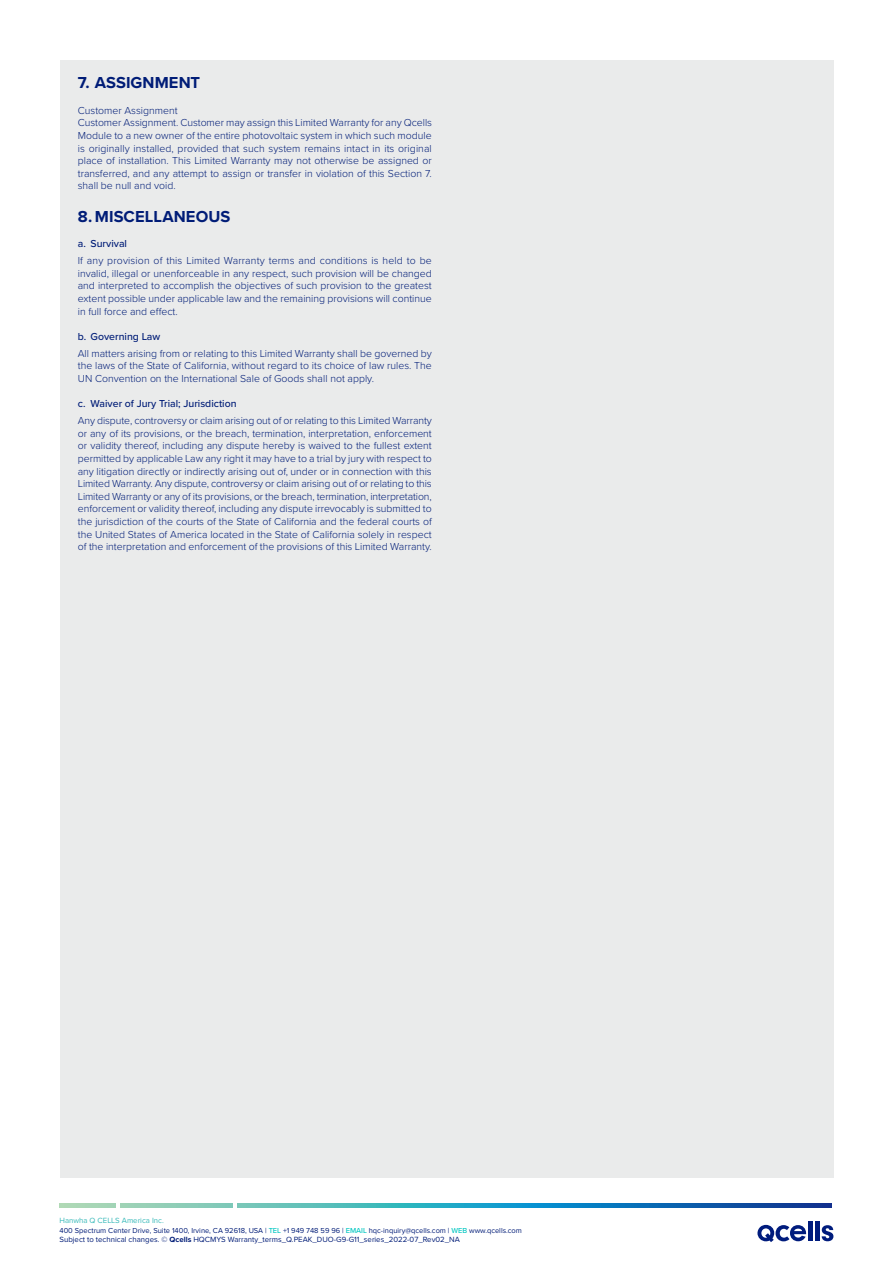
<style>
.page{position:relative;width:893px;height:1263px;background:#fff}
.page>*{position:absolute;margin:0;border:0;box-sizing:border-box;transform-origin:0 0}
.t1{font:700 16.5px "Proxima Nova";letter-spacing:.005em;color:#001c77}
.t2{font:300 10.5px/12.6px "Proxima Nova";color:#001c77;text-align:justify}
.t3{font:500 10.5px "Proxima Nova";color:#001c77}
.t4{font:7.8px "Proxima Nova";color:#001c77}
.t5{font:7.8px "Proxima Nova";color:#38b9b9}
.t6{font:7.5px "Proxima Nova";color:#001c77}
.s1{font-weight:500;color:#00c6c1}
.s2{font-weight:700}
</style>
<div class="page">
<hr style="left:60px;top:1203px;width:55px;height:4px;background:#a9d6b6">
<svg style="left:121px;top:1203px;width:111px;height:4px"></svg>
<svg style="left:238px;top:1203px;width:594px;height:4px;background:#2389b6"></svg>
<div style="left:60px;top:60px;width:773px;height:1118px;background:#eaebeb"></div>
<hr style="left:808px;top:1221px;width:4px;height:20px;background:#001c7d">
<hr style="left:815px;top:1221px;width:4px;height:20px;background:#001c7d">
<svg style="left:822px;top:1225px;width:11px;height:16px"></svg>
<svg style="left:757px;top:1225px;width:49px;height:17px"></svg>
<h1 class="t1" style="left:78px;top:76px;width:124px">7. ASSIGNMENT</h1>
<p class="t2" style="left:78px;top:105px;width:356px;text-align:left">Customer Assignment<br>Customer Assignment. Customer may assign this Limited Warranty for any Qcells Module to a new owner of the entire photovoltaic system in which such module is originally installed, provided that such system remains intact in its original place of installation. This Limited Warranty may not otherwise be assigned or transferred, and any attempt to assign or transfer in violation of this Section 7. shall be null and void.</p>
<h1 class="t1" style="left:78px;top:210px;width:154px">8. MISCELLANEOUS</h1>
<p class="t3" style="left:78px;top:239px;width:51px">a. Survival</p>
<p class="t2" style="left:78px;top:255px;width:356px">If any provision of this Limited Warranty terms and conditions is held to be invalid, illegal or unenforceable in any respect, such provision will be changed and interpreted to accomplish the objectives of such provision to the greatest extent possible under applicable law and the remaining provisions will continue in full force and effect.</p>
<p class="t3" style="left:78px;top:332px;width:84px">b. Governing Law</p>
<p class="t2" style="left:78px;top:348px;width:355px">All matters arising from or relating to this Limited Warranty shall be governed by the laws of the State of California, without regard to its choice of law rules. The UN Convention on the International Sale of Goods shall not apply.</p>
<p class="t3" style="left:78px;top:399px;width:160px">c. Waiver of Jury Trial; Jurisdiction</p>
<p class="t2" style="left:78px;top:415px;width:356px">Any dispute, controversy or claim arising out of or relating to this Limited Warranty or any of its provisions, or the breach, termination, interpretation, enforcement or validity thereof, including any dispute hereby is waived to the fullest extent permitted by applicable Law any right it may have to a trial by jury with respect to any litigation directly or indirectly arising out of, under or in connection with this Limited Warranty. Any dispute, controversy or claim arising out of or relating to this Limited Warranty or any of its provisions, or the breach, termination, interpretation, enforcement or validity thereof, including any dispute irrevocably is submitted to the jurisdiction of the courts of the State of California and the federal courts of the United States of America located in the State of California solely in respect of the interpretation and enforcement of the provisions of this Limited Warranty.</p>
<p class="t5" style="left:60px;top:1217px;width:106px">Hanwha Q CELLS America Inc.</p>
<p class="t6" style="left:60px;top:1227px;width:464px">400 Spectrum Center Drive, Suite 1400, Irvine, CA 92618, USA | <span class="s1">TEL</span> +1 949 748 59 96 | <span class="s1">EMAIL</span> hqc-inquiry@qcells.com | <span class="s1">WEB</span> www.qcells.com</p>
<p class="t4" style="left:60px;top:1236px;width:402px">Subject to technical changes. © <span class="s2">Qcells</span> HQCMYS Warranty_terms_Q.PEAK_DUO-G9-G11_series_2022-07_Rev02_NA</p>
</div>
